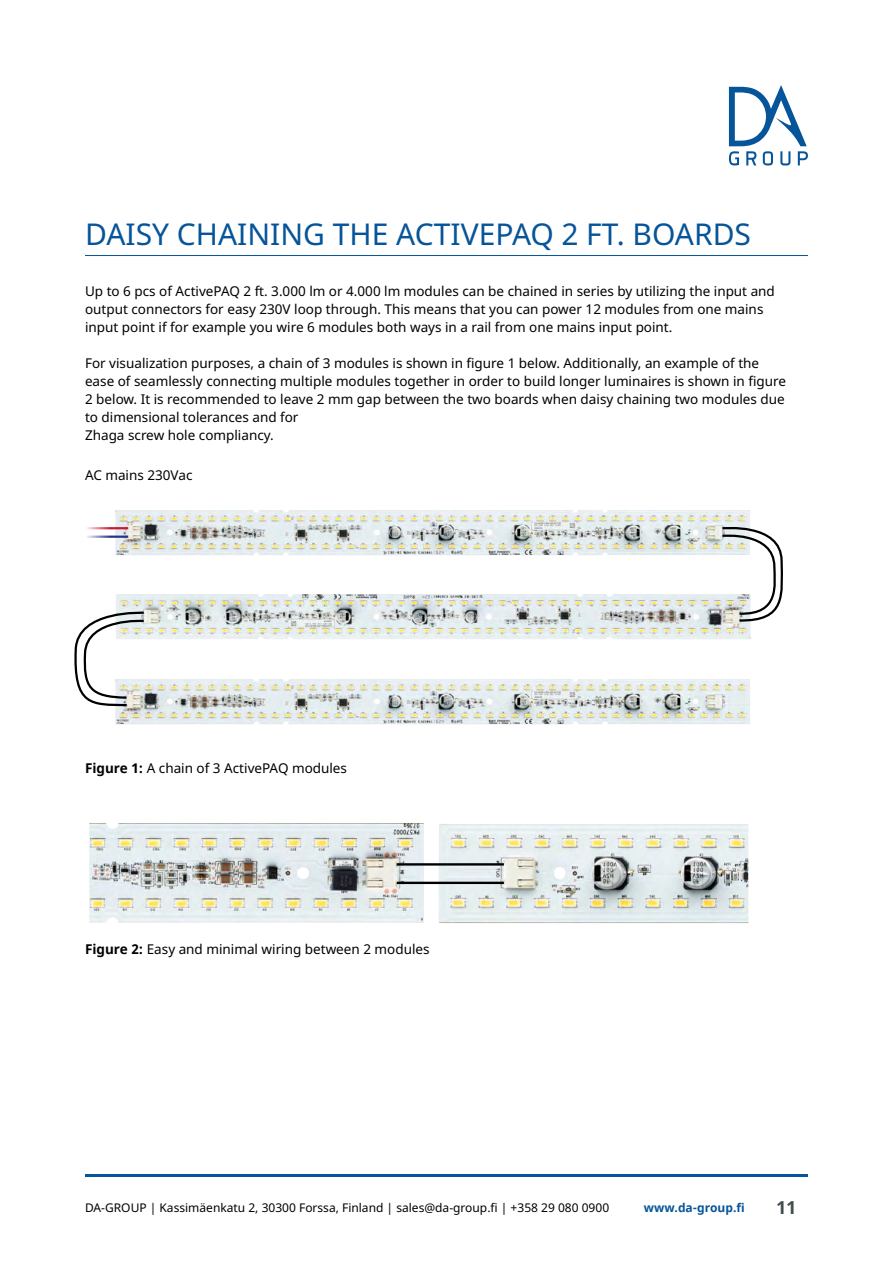
<style>
.page{position:relative;width:893px;height:1263px;background:#fff}
.page>*{position:absolute;margin:0;border:0;box-sizing:border-box;transform-origin:0 0}
.t1{font:30px "Noto Sans";color:#065499}
.t2{font:700 18px "Noto Sans";color:#414d4e}
.t3{font:13.5px/18px "Noto Sans";color:#000}
.t4{font:12px "Noto Sans";color:#000}
.t5{font:700 12px "Noto Sans";color:#065499}
.s1{font-weight:700}
</style>
<div class="page">
<svg style="left:729px;top:85px;width:79px;height:80px"></svg>
<hr style="left:85px;top:1175px;width:723px;height:2px;background:#065499">
<img style="left:116px;top:594px;width:634px;height:45px">
<img style="left:115px;top:679px;width:635px;height:45px">
<img style="left:115px;top:510px;width:635px;height:45px">
<img style="left:89px;top:823px;width:335px;height:100px">
<img style="left:438px;top:824px;width:310px;height:99px">
<svg style="left:720px;top:522px;width:63px;height:101px"></svg>
<svg style="left:74px;top:610px;width:72px;height:99px"></svg>
<hr style="left:397px;top:863px;width:107px;height:2px;background:#000">
<hr style="left:397px;top:882px;width:107px;height:2px;background:#000">
<hr style="left:84px;top:535px;width:44px;height:3px;background:#283583">
<hr style="left:84px;top:527px;width:44px;height:2px;background:#c51b2e">
<hr style="left:85px;top:255px;width:723px;height:1px;background:#065499">
<h1 class="t1" style="left:85px;top:213px;width:667px">DAISY CHAINING THE ACTIVEPAQ 2 FT. BOARDS</h1>
<p class="t3" style="left:85px;top:282px;width:691px">Up to 6 pcs of ActivePAQ 2 ft. 3.000 lm or 4.000 lm modules can be chained in series by utilizing the input and output connectors for easy 230V loop through. This means that you can power 12 modules from one mains input point if for example you wire 6 modules both ways in a rail from one mains input point.</p>
<p class="t3" style="left:85px;top:354px;width:702px">For visualization purposes, a chain of 3 modules is shown in figure 1 below. Additionally, an example of the ease of seamlessly connecting multiple modules together in order to build longer luminaires is shown in figure 2 below. It is recommended to leave 2 mm gap between the two boards when daisy chaining two modules due to dimensional tolerances and for<br>Zhaga screw hole compliancy.</p>
<p class="t3" style="left:85px;top:466px;width:109px">AC mains 230Vac</p>
<p class="t3" style="left:85px;top:759px;width:263px"><span class="s1">Figure 1:</span> A chain of 3 ActivePAQ modules</p>
<p class="t3" style="left:85px;top:941px;width:346px"><span class="s1">Figure 2:</span> Easy and minimal wiring between 2 modules</p>
<p class="t4" style="left:85px;top:1199px;width:526px">DA-GROUP | Kassimäenkatu 2, 30300 Forssa, Finland | sales@da-group.fi | +358 29 080 0900</p>
<p class="t5" style="left:644px;top:1199px;width:103px">www.da-group.fi</p>
<h2 class="t2" style="left:776px;top:1195px;width:21px">11</h2>
</div>
